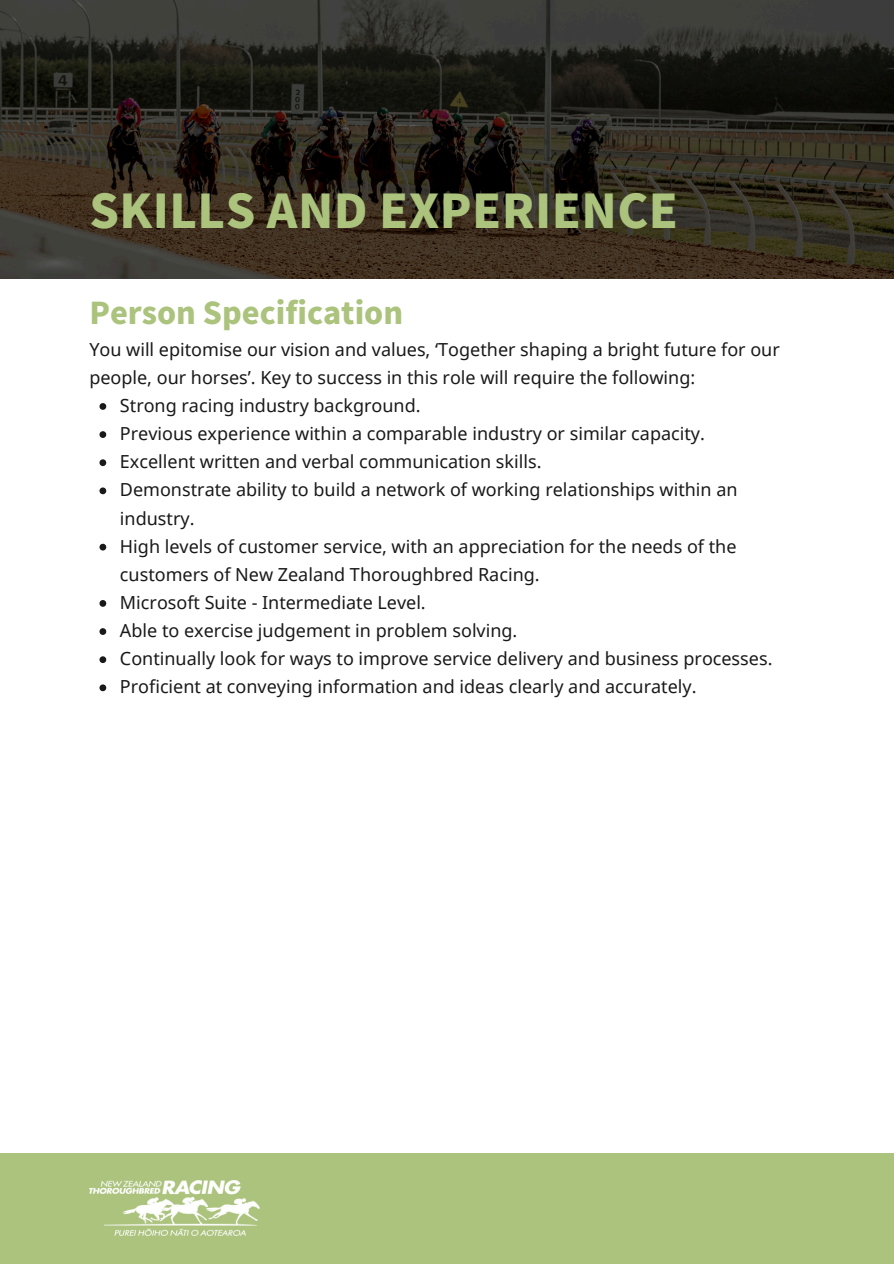
<style>
.page{position:relative;width:894px;height:1264px;background:#fff}
.page>*{position:absolute;margin:0;border:0;box-sizing:border-box;transform-origin:0 0}
.t1{font:900 46.35px "Noto Sans JP";letter-spacing:.01em;color:#abc37d}
.t2{font:900 30px "Noto Sans JP";color:#abc37d}
.t3{font:18px/28.2px "Noto Sans";color:#191919}
</style>
<div class="page">
<div style="left:0;top:1153px;width:893px;height:110px;background:#abc37d"></div>
<img style="left:0;top:0;width:893px;height:278px">
<img style="left:89px;top:1180px;width:170px;height:55px">
<svg style="left:99px;top:403px;width:7px;height:7px"></svg>
<svg style="left:99px;top:431px;width:7px;height:7px"></svg>
<svg style="left:99px;top:459px;width:7px;height:7px"></svg>
<svg style="left:99px;top:487px;width:7px;height:7px"></svg>
<svg style="left:99px;top:543px;width:7px;height:7px"></svg>
<svg style="left:99px;top:600px;width:7px;height:6px"></svg>
<svg style="left:99px;top:628px;width:7px;height:7px"></svg>
<svg style="left:99px;top:656px;width:7px;height:7px"></svg>
<svg style="left:99px;top:684px;width:7px;height:7px"></svg>
<p class="t1" style="left:89px;top:174px;width:590px">SKILLS AND EXPERIENCE</p>
<p class="t2" style="left:89px;top:289px;width:315px">Person Specification</p>
<p class="t3" style="left:89px;top:335px;width:691px">You will epitomise our vision and values, ‘Together shaping a bright future for our people, our horses’. Key to success in this role will require the following:</p>
<h1 class="t3" style="left:120px;top:391px;width:302px">Strong racing industry background.</h1>
<h2 class="t3" style="left:120px;top:419px;width:586px">Previous experience within a comparable industry or similar capacity.</h2>
<p class="t3" style="left:120px;top:447px;width:423px">Excellent written and verbal communication skills.</p>
<p class="t3" style="left:120px;top:475px;width:619px">Demonstrate ability to build a network of working relationships within an industry.</p>
<p class="t3" style="left:120px;top:531px;width:618px">High levels of customer service, with an appreciation for the needs of the customers of New Zealand Thoroughbred Racing.</p>
<p class="t3" style="left:120px;top:588px;width:307px">Microsoft Suite - Intermediate Level.</p>
<p class="t3" style="left:120px;top:616px;width:399px">Able to exercise judgement in problem solving.</p>
<p class="t3" style="left:120px;top:644px;width:653px">Continually look for ways to improve service delivery and business processes.</p>
<p class="t3" style="left:120px;top:672px;width:578px">Proficient at conveying information and ideas clearly and accurately.</p>
</div>
